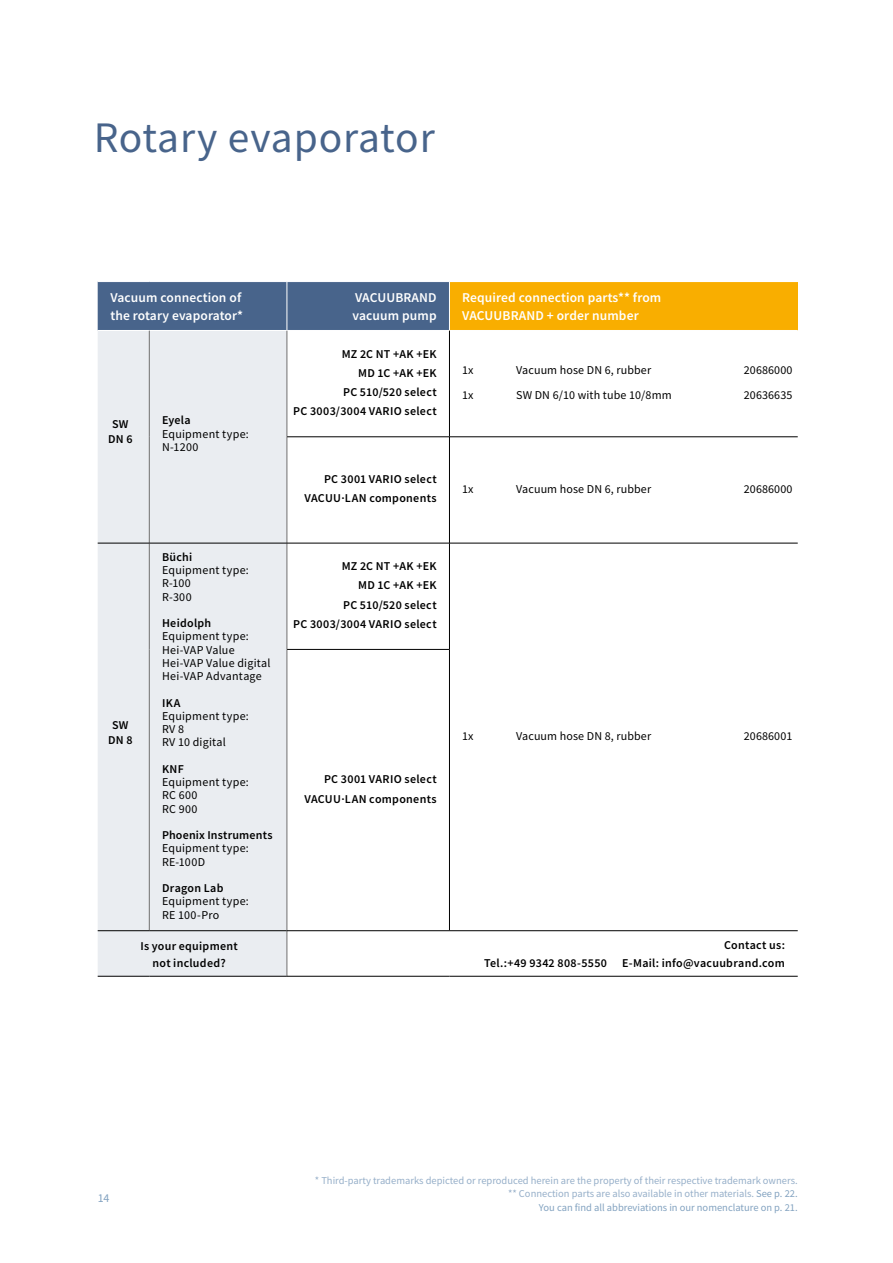
<style>
.page{position:relative;width:893px;height:1263px;background:#fff}
.page>*{position:absolute;margin:0;border:0;box-sizing:border-box;transform-origin:0 0}
.t1{font:43.5px "Source Sans Pro";letter-spacing:.015em;color:#48648b}
.t2{font:600 13.5px/17.7px "Source Sans Pro";letter-spacing:.01em;color:#fff}
.t3{font:600 12px/19.2px "Source Sans Pro";letter-spacing:.025em;color:#000;text-align:right}
.t4{font:12px/13.2px "Source Sans Pro";letter-spacing:.015em;color:#000}
.t5{font:12px "Source Sans Pro";color:#82a2c0}
.t6{font:10.5px/13.5px "Source Sans Pro";color:#96afc9;text-align:right}
.s1{color:#82a2c0}
</style>
<div class="page">
<div style="left:98px;top:282px;width:351px;height:48px;background:#48648b"></div>
<div style="left:449px;top:282px;width:349px;height:48px;background:#f9ae00"></div>
<div style="left:98px;top:331px;width:189px;height:645px;background:#eaedf1"></div>
<hr style="left:449px;top:282px;width:1px;height:48px;background:#fff">
<hr style="left:149px;top:331px;width:1px;height:106px;background:#706f6f">
<hr style="left:149px;top:437px;width:1px;height:106px;background:#706f6f">
<hr style="left:149px;top:543px;width:1px;height:106px;background:#706f6f">
<hr style="left:149px;top:649px;width:1px;height:281px;background:#706f6f">
<hr style="left:98px;top:930px;width:51px;height:1px;background:#000">
<hr style="left:149px;top:930px;width:138px;height:1px;background:#000">
<hr style="left:98px;top:976px;width:51px;height:1px;background:#000">
<hr style="left:149px;top:976px;width:138px;height:1px;background:#000">
<hr style="left:287px;top:331px;width:1px;height:106px;background:#706f6f">
<hr style="left:287px;top:437px;width:1px;height:106px;background:#706f6f">
<hr style="left:287px;top:543px;width:1px;height:106px;background:#706f6f">
<hr style="left:287px;top:649px;width:1px;height:281px;background:#706f6f">
<hr style="left:287px;top:931px;width:1px;height:45px;background:#706f6f">
<hr style="left:449px;top:331px;width:1px;height:106px;background:#000">
<hr style="left:287px;top:436px;width:162px;height:1px;background:#000">
<hr style="left:449px;top:436px;width:349px;height:1px;background:#000">
<hr style="left:449px;top:437px;width:1px;height:106px;background:#000">
<hr style="left:449px;top:543px;width:1px;height:106px;background:#000">
<hr style="left:287px;top:649px;width:163px;height:1px;background:#000">
<hr style="left:449px;top:650px;width:1px;height:280px;background:#000">
<hr style="left:287px;top:930px;width:162px;height:1px;background:#000">
<hr style="left:449px;top:930px;width:349px;height:1px;background:#000">
<hr style="left:287px;top:976px;width:162px;height:1px;background:#000">
<hr style="left:449px;top:976px;width:349px;height:1px;background:#000">
<hr style="left:287px;top:282px;width:1px;height:48px;background:#fff">
<hr style="left:98px;top:543px;width:51px;height:1px;background:#000">
<hr style="left:149px;top:543px;width:138px;height:1px;background:#000">
<hr style="left:287px;top:543px;width:162px;height:1px;background:#000">
<hr style="left:449px;top:543px;width:349px;height:1px;background:#000">
<h1 class="t1" style="left:94px;top:110px;width:342px">Rotary evaporator</h1>
<p class="t2" style="left:110px;top:289px;width:134px">Vacuum connection of the rotary evaporator*</p>
<p class="t2" style="left:352px;top:289px;width:86px">VACUUBRAND vacuum pump</p>
<p class="t2" style="left:462px;top:288px;width:201px">Required connection parts** from<br>VACUUBRAND + order number</p>
<p class="t3" style="left:108px;top:417px;width:26px;line-height:15px;text-align:center">SW<br>DN 6</p>
<p class="t3" style="left:162px;top:411px;width:30px">Eyela</p>
<p class="t4" style="left:162px;top:427px;width:88px">Equipment type:<br>N-1200</p>
<p class="t3" style="left:108px;top:717px;width:26px;line-height:15px;text-align:center">SW<br>DN 8</p>
<p class="t3" style="left:162px;top:547px;width:32px">Büchi</p>
<p class="t4" style="left:162px;top:563px;width:88px">Equipment type:<br>R-100<br>R-300</p>
<p class="t3" style="left:162px;top:613px;width:51px">Heidolph</p>
<p class="t4" style="left:162px;top:630px;width:110px">Equipment type:<br>Hei-VAP Value<br>Hei-VAP Value digital<br>Hei-VAP Advantage</p>
<p class="t3" style="left:162px;top:693px;width:20px">IKA</p>
<p class="t4" style="left:162px;top:709px;width:88px">Equipment type:<br>RV 8<br>RV 10 digital</p>
<p class="t3" style="left:162px;top:759px;width:23px">KNF</p>
<p class="t4" style="left:162px;top:775px;width:88px">Equipment type:<br>RC 600<br>RC 900</p>
<p class="t3" style="left:162px;top:825px;width:112px">Phoenix Instruments</p>
<p class="t4" style="left:162px;top:842px;width:88px">Equipment type:<br>RE-100D</p>
<p class="t3" style="left:162px;top:878px;width:63px">Dragon Lab</p>
<p class="t4" style="left:162px;top:895px;width:88px">Equipment type:<br>RE 100-Pro</p>
<p class="t3" style="left:293px;top:344px;width:145px">MZ 2C NT +AK +EK<br>MD 1C +AK +EK<br>PC 510/520 select<br>PC 3003/3004 VARIO select</p>
<p class="t4" style="left:462px;top:363px;width:13px">1x</p>
<p class="t4" style="left:516px;top:363px;width:136px">Vacuum hose DN 6, rubber</p>
<p class="t4" style="left:744px;top:363px;width:50px">20686000</p>
<p class="t4" style="left:462px;top:388px;width:13px">1x</p>
<p class="t4" style="left:516px;top:388px;width:157px">SW DN 6/10 with tube 10/8mm</p>
<p class="t4" style="left:744px;top:388px;width:50px">20636635</p>
<p class="t3" style="left:304px;top:469px;width:134px">PC 3001 VARIO select<br>VACUU·LAN components</p>
<p class="t4" style="left:462px;top:482px;width:13px">1x</p>
<p class="t4" style="left:516px;top:482px;width:136px">Vacuum hose DN 6, rubber</p>
<p class="t4" style="left:744px;top:482px;width:50px">20686000</p>
<p class="t3" style="left:293px;top:556px;width:145px">MZ 2C NT +AK +EK<br>MD 1C +AK +EK<br>PC 510/520 select<br>PC 3003/3004 VARIO select</p>
<p class="t3" style="left:304px;top:769px;width:134px">PC 3001 VARIO select<br>VACUU·LAN components</p>
<p class="t4" style="left:462px;top:729px;width:13px">1x</p>
<p class="t4" style="left:516px;top:729px;width:136px">Vacuum hose DN 8, rubber</p>
<p class="t4" style="left:744px;top:729px;width:50px">20686001</p>
<p class="t3" style="left:140px;top:936px;width:99px;line-height:17.7px;text-align:center">Is your equipment not included?</p>
<p class="t3" style="left:724px;top:936px;width:62px">Contact us:</p>
<p class="t3" style="left:484px;top:954px;width:124px">Tel.:+49 9342 808-5550</p>
<p class="t3" style="left:622px;top:954px;width:164px">E-Mail: info@vacuubrand.com</p>
<p class="t5" style="left:98px;top:1191px;width:13px">14</p>
<p class="t6" style="left:315px;top:1173px;width:484px">* Third-party trademarks depicted or reproduced herein are the property of their respective trademark owners. ** Connection parts are also available in other materials. <span class="s1">See p. 22.<br>You can find all abbreviations in our nomenclature on p. 21.</span></p>
</div>
